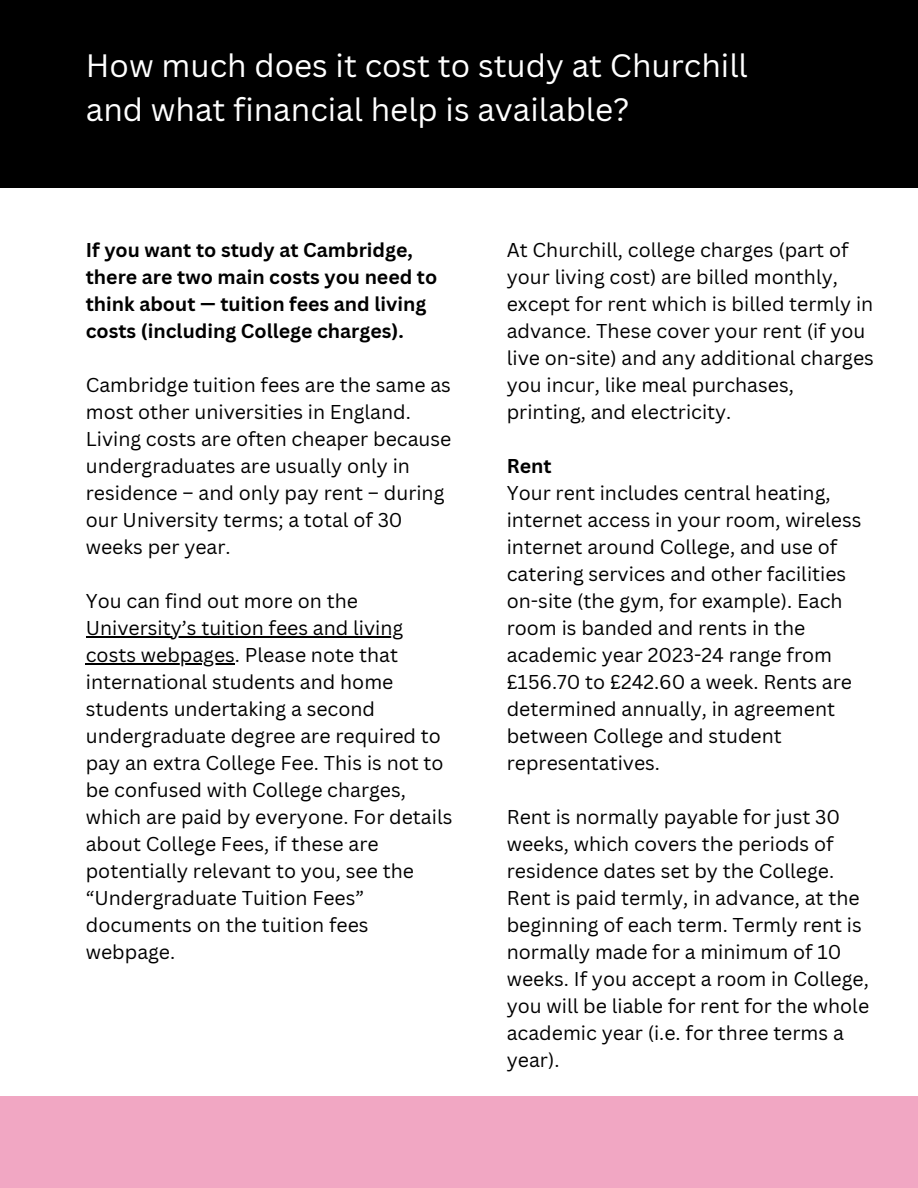
<style>
.page{position:relative;width:918px;height:1188px;background:#fff}
.page>*{position:absolute;margin:0;border:0;box-sizing:border-box;transform-origin:0 0}
.t1{font:31.5px/43.8px "Canva Sans";color:#fff}
.t2{font:19.5px/27px "Canva Sans";color:#000}
.t3{font:700 19.5px/27px "Canva Sans";color:#000}
</style>
<div class="page">
<div style="left:0;top:1096px;width:918px;height:92px;background:#f1a7c3"></div>
<div style="left:0;top:0;width:918px;height:187px;background:#000"></div>
<hr style="left:86px;top:636px;width:317px;height:1px;background:#000">
<hr style="left:86px;top:663px;width:149px;height:1px;background:#000">
<h1 class="t1" style="left:86px;top:44px;width:664px">How much does it cost to study at Churchill and what financial help is available?</h1>
<p class="t3" style="left:86px;top:237px;width:353px">If you want to study at Cambridge, there are two main costs you need to think about — tuition fees and living costs (including College charges).</p>
<p class="t2" style="left:86px;top:372px;width:367px">Cambridge tuition fees are the same as most other universities in England.<br>Living costs are often cheaper because undergraduates are usually only in residence – and only pay rent – during our University terms; a total of 30 weeks per year.</p>
<p class="t2" style="left:86px;top:588px;width:368px">You can find out more on the<br>University’s tuition fees and living costs webpages. Please note that international students and home students undertaking a second undergraduate degree are required to pay an extra College Fee. This is not to be confused with College charges, which are paid by everyone. For details about College Fees, if these are potentially relevant to you, see the “Undergraduate Tuition Fees” documents on the tuition fees webpage.</p>
<p class="t2" style="left:507px;top:237px;width:369px">At Churchill, college charges (part of your living cost) are billed monthly, except for rent which is billed termly in advance. These cover your rent (if you live on-site) and any additional charges you incur, like meal purchases, printing, and electricity.</p>
<p class="t3" style="left:507px;top:453px;width:46px">Rent</p>
<p class="t2" style="left:507px;top:480px;width:356px">Your rent includes central heating, internet access in your room, wireless internet around College, and use of catering services and other facilities on-site (the gym, for example). Each room is banded and rents in the academic year 2023-24 range from £156.70 to £242.60 a week. Rents are determined annually, in agreement between College and student representatives.</p>
<p class="t2" style="left:507px;top:804px;width:364px">Rent is normally payable for just 30 weeks, which covers the periods of residence dates set by the College.<br>Rent is paid termly, in advance, at the beginning of each term. Termly rent is normally made for a minimum of 10 weeks. If you accept a room in College, you will be liable for rent for the whole academic year (i.e. for three terms a year).</p>
</div>
